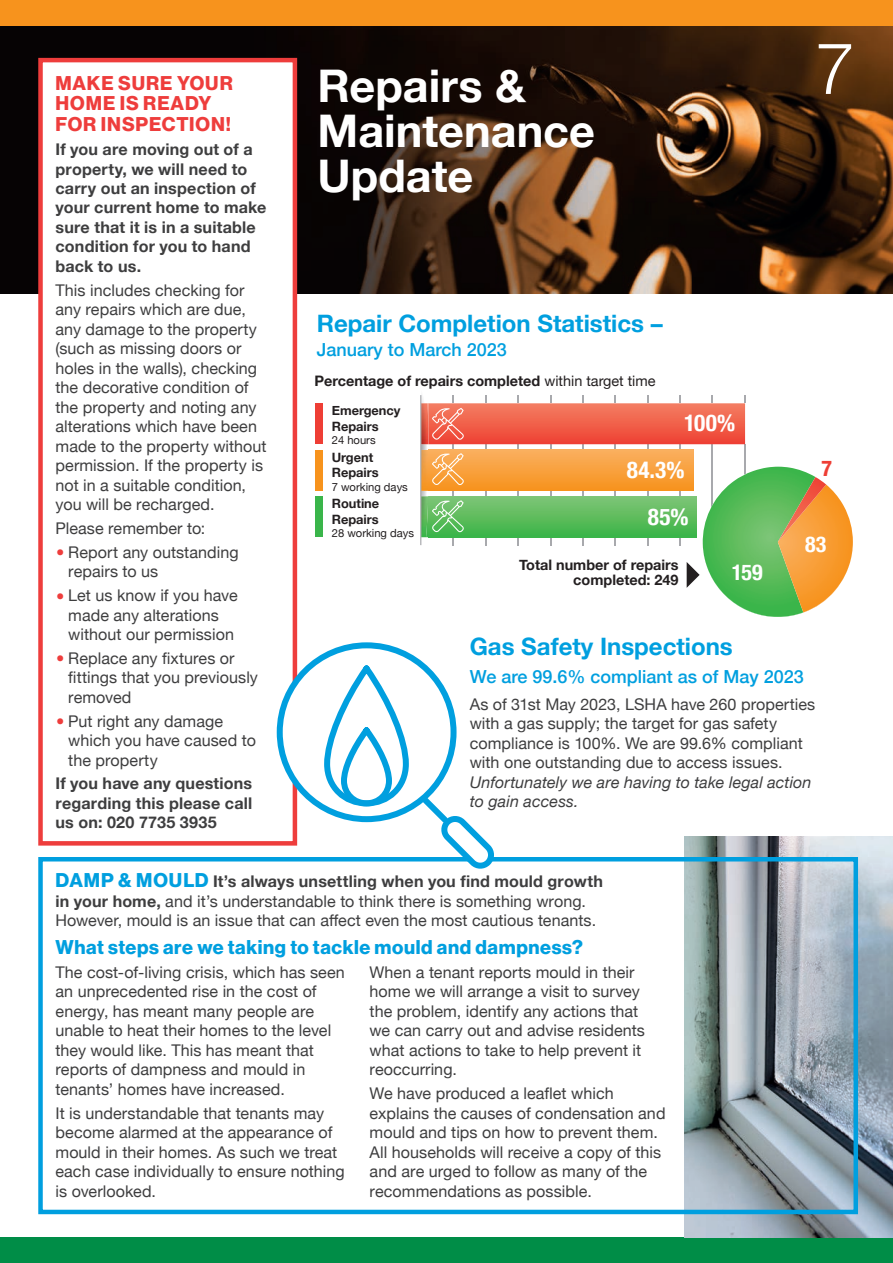
<style>
.page{position:relative;width:893px;height:1263px;background:#fff}
.page>*{position:absolute;margin:0;border:0;box-sizing:border-box;transform-origin:0 0}
.t1{font:300 72px "Helvetica Neue";color:#fff}
.t2{font:700 45px/45px "Helvetica Neue";color:#fff}
.t3{font:700 24px "Helvetica Neue";color:#009fdf}
.t4{font:700 condensed 23.25px "Helvetica Neue";letter-spacing:.02em;color:#fff}
.t5{font:700 condensed 21.9px "Helvetica Neue";color:#fff}
.t6{font:700 condensed 21.9px "Helvetica Neue";color:#ee3e35}
.t7{font:19.5px "N Haas Grotesk DS Pro 75 Bd";letter-spacing:.03em;color:#009fdf}
.t8{font:19.5px/19.5px "N Haas Grotesk DS Pro 75 Bd";letter-spacing:.05em;color:#ee3d3c}
.t9{font:500 18px "Helvetica Neue";color:#009fdf}
.t10{font:16.2px/19.5px "Helvetica Neue";letter-spacing:.005em;color:#3e3e3f}
.t11{font:700 16.2px/19.5px "Helvetica Neue";letter-spacing:.01em;color:#3e3e3f}
.t12{font:italic 16.2px/19.5px "Helvetica Neue";letter-spacing:.005em;color:#3e3e3f}
.t13{font:700 14.4px/14.4px "Helvetica Neue";color:#231f20;text-align:right}
.t14{font:700 12.9px/15.5px "Helvetica Neue";color:#231f20}
.t15{font:11.25px "Helvetica Neue";color:#231f20}
.s1{font-weight:700;font-size:27px;color:#ee3d3c}
.s2{font-weight:400}
.s3{font-family:"N Haas Grotesk DS Pro 75 Bd";font-size:19.5px;color:#009fdf}
.s4{font-weight:700}
</style>
<div class="page">
<div style="left:0;top:0;width:893px;height:293px;background:#060304"></div>
<img style="left:243px;top:26px;width:650px;height:267px">
<div style="left:0;top:0;width:893px;height:26px;background:#f7931d"></div>
<div style="left:0;top:1237px;width:893px;height:26px;background:#008d47"></div>
<hr style="left:744px;top:395px;width:1px;height:150px;background:#a8a9ad">
<hr style="left:712px;top:395px;width:1px;height:150px;background:#a8a9ad">
<hr style="left:679px;top:395px;width:1px;height:150px;background:#a8a9ad">
<hr style="left:647px;top:395px;width:1px;height:150px;background:#a8a9ad">
<hr style="left:615px;top:395px;width:1px;height:150px;background:#a8a9ad">
<hr style="left:485px;top:395px;width:1px;height:150px;background:#a8a9ad">
<hr style="left:550px;top:395px;width:1px;height:150px;background:#a8a9ad">
<hr style="left:518px;top:395px;width:1px;height:150px;background:#a8a9ad">
<hr style="left:582px;top:395px;width:1px;height:150px;background:#a8a9ad">
<img style="left:464px;top:496px;width:232px;height:41px">
<img style="left:464px;top:403px;width:281px;height:41px">
<img style="left:464px;top:450px;width:230px;height:41px">
<svg style="left:421px;top:395px;width:43px;height:151px"></svg>
<hr style="left:420px;top:395px;width:1px;height:150px;background:#a8a9ad">
<svg style="left:687px;top:562px;width:13px;height:26px"></svg>
<div style="left:315px;top:496px;width:8px;height:41px;background:#3ab54a"></div>
<div style="left:315px;top:450px;width:8px;height:41px;background:#f7931d"></div>
<div style="left:315px;top:403px;width:8px;height:41px;background:#ee3e35"></div>
<img style="left:702px;top:467px;width:113px;height:150px">
<img style="left:778px;top:484px;width:75px;height:128px">
<img style="left:778px;top:477px;width:48px;height:65px">
<div style="left:41px;top:60px;width:254px;height:783px;background:#fff"></div>
<div style="left:38px;top:58px;width:259px;height:788px;border:4px solid #ee3d3c"></div>
<img style="left:685px;top:836px;width:208px;height:401px">
<div style="left:38px;top:857px;width:820px;height:357px;border:4px solid #009fdf"></div>
<svg style="left:280px;top:645px;width:174px;height:174px"></svg>
<div style="left:277px;top:642px;width:180px;height:180px;border:6px solid #009fdf;border-radius:50%"></div>
<svg style="left:417px;top:792px;width:84px;height:77px"></svg>
<div style="left:341px;top:727px;width:51px;height:79px;border:6px solid #009fdf;border-radius:22px"></div>
<div style="left:324px;top:665px;width:85px;height:141px;border:6px solid #009fdf;border-radius:39px"></div>
<p class="t8" style="left:56px;top:74px;width:179px">MAKE SURE YOUR<br>HOME IS READY</p>
<p class="t8" style="left:56px;top:115px;width:177px">FOR INSPECTION!</p>
<p class="t11" style="left:56px;top:140px;width:212px">If you are moving out of a property, we will need to carry out an inspection of your current home to make sure that it is in a suitable condition for you to hand back to us.</p>
<p class="t10" style="left:56px;top:281px;width:213px">This includes checking for any repairs which are due, any damage to the property (such as missing doors or holes in the walls), checking the decorative condition of the property and noting any alterations which have been made to the property without permission. If the property is not in a suitable condition, you will be recharged.</p>
<p class="t10" style="left:56px;top:519px;width:151px">Please remember to:</p>
<p class="t10" style="left:68px;top:543px;width:172px;text-indent:-13px"><span class="s1">•</span> Report any outstanding repairs to us</p>
<p class="t10" style="left:56px;top:586px;width:184px;text-align:center"><span class="s1">•</span> Let us know if you have made any alterations without our permission</p>
<p class="t10" style="left:68px;top:649px;width:191px;text-indent:-13px"><span class="s1">•</span> Replace any fixtures or fittings that you previously removed</p>
<p class="t10" style="left:68px;top:712px;width:189px;text-indent:-13px"><span class="s1">•</span> Put right any damage which you have caused to the property</p>
<p class="t11" style="left:56px;top:774px;width:198px;text-align:justify">If you have any questions regarding this please call us on: 020 7735 3935</p>
<h2 class="t2" style="left:317px;top:64px;width:210px">Repairs &amp;</h2>
<h2 class="t2" style="left:317px;top:109px;width:279px">Maintenance<br>Update</h2>
<h1 class="t1" style="left:815px;top:10px;width:42px">7</h1>
<h3 class="t3" style="left:317px;top:305px;width:348px">Repair Completion Statistics –</h3>
<p class="t9" style="left:317px;top:335px;width:192px">January to March 2023</p>
<p class="t13" style="left:315px;top:374px;width:342px">Percentage of repairs completed <span class="s2">within target time</span></p>
<p class="t14" style="left:332px;top:403px;width:70px">Emergency<br>Repairs</p>
<p class="t15" style="left:332px;top:432px;width:45px">24 hours</p>
<h3 class="t4" style="left:684px;top:404px;width:53px">100%</h3>
<p class="t14" style="left:332px;top:450px;width:49px">Urgent<br>Repairs</p>
<p class="t15" style="left:332px;top:479px;width:78px">7 working days</p>
<p class="t14" style="left:332px;top:496px;width:49px">Routine<br>Repairs</p>
<p class="t15" style="left:332px;top:525px;width:84px">28 working days</p>
<h3 class="t4" style="left:627px;top:450px;width:59px">84.3%</h3>
<h3 class="t4" style="left:648px;top:497px;width:42px">85%</h3>
<p class="t13" style="left:519px;top:558px;width:161px">Total number of repairs completed: 249</p>
<h3 class="t5" style="left:732px;top:554px;width:32px">159</h3>
<h3 class="t6" style="left:821px;top:450px;width:12px">7</h3>
<h3 class="t5" style="left:805px;top:526px;width:23px">83</h3>
<h3 class="t3" style="left:470px;top:627px;width:265px">Gas Safety Inspections</h3>
<p class="t9" style="left:470px;top:662px;width:336px">We are 99.6% compliant as of May 2023</p>
<p class="t10" style="left:470px;top:695px;width:347px">As of 31st May 2023, LSHA have 260 properties with a gas supply; the target for gas safety compliance is 100%. We are 99.6% compliant with one outstanding due to access issues.</p>
<p class="t12" style="left:470px;top:773px;width:343px">Unfortunately we are having to take legal action to gain access.</p>
<p class="t10" style="left:56px;top:872px;width:549px"><span class="s3">DAMP &amp; MOULD</span> <span class="s4">It’s always unsettling when you find mould growth in your home,</span> and it’s understandable to think there is something wrong.<br>However, mould is an issue that can affect even the most cautious tenants.</p>
<p class="t7" style="left:56px;top:936px;width:529px">What steps are we taking to tackle mould and dampness?</p>
<p class="t10" style="left:56px;top:963px;width:291px">The cost-of-living crisis, which has seen an unprecedented rise in the cost of energy, has meant many people are unable to heat their homes to the level they would like. This has meant that reports of dampness and mould in tenants’ homes have increased.</p>
<p class="t10" style="left:56px;top:1104px;width:291px">It is understandable that tenants may become alarmed at the appearance of mould in their homes. As such we treat each case individually to ensure nothing is overlooked.</p>
<p class="t10" style="left:370px;top:963px;width:277px">When a tenant reports mould in their home we will arrange a visit to survey the problem, identify any actions that we can carry out and advise residents what actions to take to help prevent it reoccurring.</p>
<p class="t10" style="left:370px;top:1084px;width:297px">We have produced a leaflet which explains the causes of condensation and mould and tips on how to prevent them.<br>All households will receive a copy of this and are urged to follow as many of the recommendations as possible.</p>
</div>
